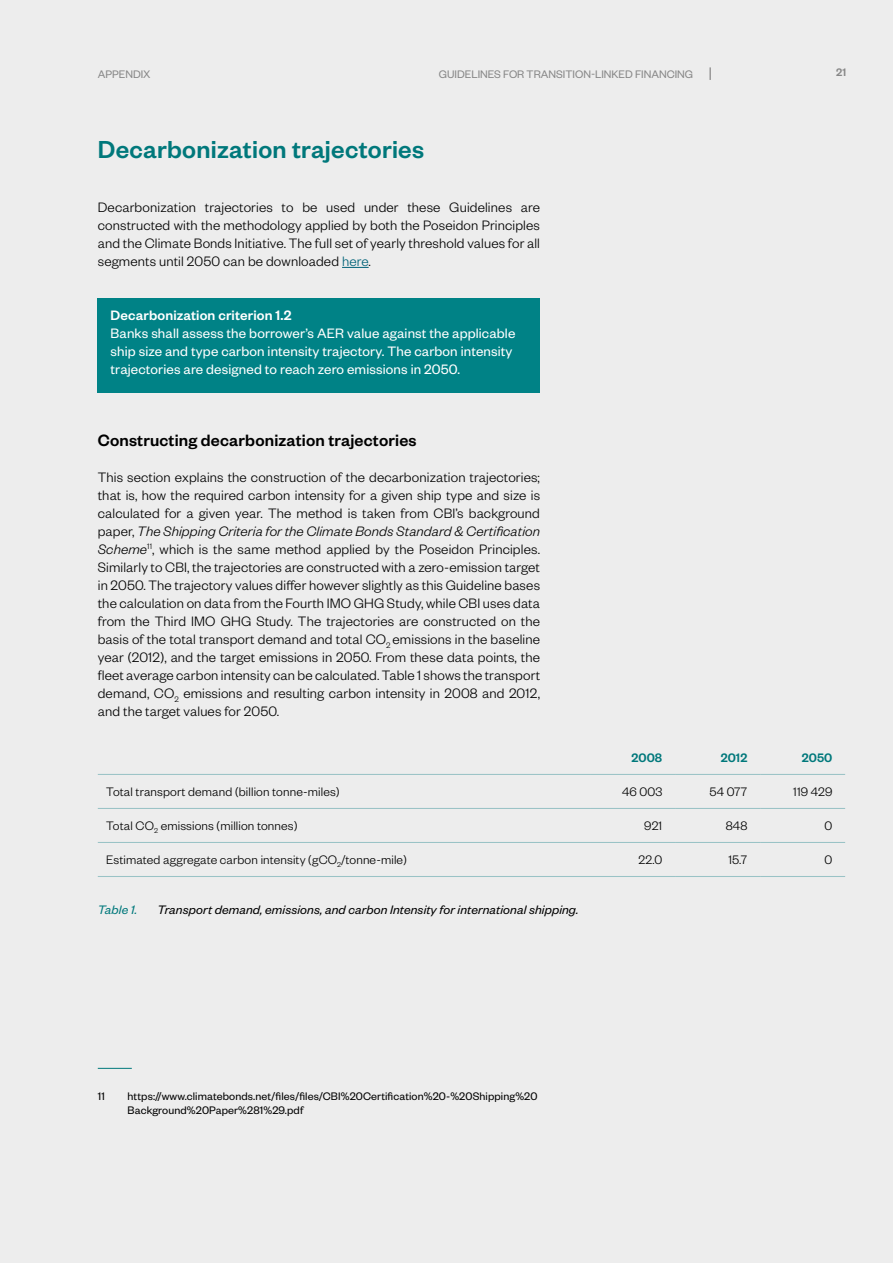
<style>
.page{position:relative;width:893px;height:1263px;background:#ededed}
.page>*{position:absolute;margin:0;border:0;box-sizing:border-box;transform-origin:0 0}
.t1{font:500 27px "Founders Grotesk";letter-spacing:.01em;color:#00787b}
.t2{font:500 18px "Founders Grotesk";letter-spacing:.01em;color:#000}
.t3{font:300 15px/18px "Founders Grotesk";letter-spacing:.01em;color:#000;text-align:justify}
.t4{font:15px/18px "Founders Grotesk";letter-spacing:.01em;color:#fff}
.t5{font:500 15px "Founders Grotesk";letter-spacing:.01em;color:#fff}
.t6{font:300 13.5px "Founders Grotesk";letter-spacing:.01em;color:#000}
.t7{font:italic 13.5px "Founders Grotesk";letter-spacing:.01em;color:#000}
.t8{font:500 13.5px "Founders Grotesk";letter-spacing:.01em;color:#00787b}
.t9{font:italic 13.5px "Founders Grotesk";letter-spacing:.01em;color:#00787b}
.t10{font:12px/14.4px "Founders Grotesk";letter-spacing:.01em;color:#000}
.t11{font:12px "Founders Grotesk";color:#878787}
.t12{font:500 12px "Founders Grotesk";color:#878787}
.s1{color:#006278}
.s2{font-style:italic}
</style>
<div class="page">
<svg style="left:342px;top:267px;width:27px;height:1px"></svg>
<div style="left:98px;top:298px;width:442px;height:41px;background:#008286"></div>
<div style="left:98px;top:316px;width:442px;height:77px;background:#008286"></div>
<hr style="left:98px;top:774px;width:492px;height:1px;background:#9ac3c6">
<hr style="left:590px;top:774px;width:85px;height:1px;background:#9ac3c6">
<hr style="left:675px;top:774px;width:85px;height:1px;background:#9ac3c6">
<hr style="left:760px;top:774px;width:85px;height:1px;background:#9ac3c6">
<hr style="left:98px;top:808px;width:492px;height:1px;background:#9ac3c6">
<hr style="left:590px;top:808px;width:85px;height:1px;background:#9ac3c6">
<hr style="left:675px;top:808px;width:85px;height:1px;background:#9ac3c6">
<hr style="left:760px;top:808px;width:85px;height:1px;background:#9ac3c6">
<hr style="left:98px;top:842px;width:492px;height:1px;background:#9ac3c6">
<hr style="left:590px;top:842px;width:85px;height:1px;background:#9ac3c6">
<hr style="left:675px;top:842px;width:85px;height:1px;background:#9ac3c6">
<hr style="left:760px;top:842px;width:85px;height:1px;background:#9ac3c6">
<hr style="left:98px;top:876px;width:492px;height:1px;background:#9ac3c6">
<hr style="left:590px;top:876px;width:85px;height:1px;background:#9ac3c6">
<hr style="left:675px;top:876px;width:85px;height:1px;background:#9ac3c6">
<hr style="left:760px;top:876px;width:85px;height:1px;background:#9ac3c6">
<hr style="left:98px;top:1068px;width:34px;height:1px;background:#00787b">
<svg style="left:710px;top:67px;width:1px;height:13px"></svg>
<p class="t11" style="left:98px;top:67px;width:54px">APPENDIX</p>
<p class="t11" style="left:439px;top:67px;width:256px">GUIDELINES FOR TRANSITION-LINKED FINANCING</p>
<p class="t12" style="left:836px;top:65px;width:12px">21</p>
<h1 class="t1" style="left:98px;top:133px;width:328px">Decarbonization trajectories</h1>
<p class="t3" style="left:98px;top:198px;width:444px">Decarbonization trajectories to be used under these Guidelines are constructed with the methodology applied by both the Poseidon Principles and the Climate Bonds Initiative. The full set of yearly threshold values for all segments until 2050 can be downloaded <span class="s1">here</span>.</p>
<p class="t5" style="left:111px;top:306px;width:182px">Decarbonization criterion 1.2</p>
<p class="t4" style="left:111px;top:324px;width:406px">Banks shall assess the borrower’s AER value against the applicable ship size and type carbon intensity trajectory. The carbon intensity trajectories are designed to reach zero emissions in 2050.</p>
<p class="t2" style="left:98px;top:429px;width:320px">Constructing decarbonization trajectories</p>
<p class="t3" style="left:98px;top:468px;width:444px">This section explains the construction of the decarbonization trajectories; that is, how the required carbon intensity for a given ship type and size is calculated for a given year. The method is taken from CBI’s background paper, <span class="s2">The Shipping Criteria for the Climate Bonds Standard &amp; Certification Scheme</span><sup>11</sup>, which is the same method applied by the Poseidon Principles.<br>Similarly to CBI, the trajectories are constructed with a zero-emission target in 2050. The trajectory values differ however slightly as this Guideline bases the calculation on data from the Fourth IMO GHG Study, while CBI uses data from the Third IMO GHG Study. The trajectories are constructed on the basis of the total transport demand and total CO<sub>2</sub> emissions in the baseline year (2012), and the target emissions in 2050. From these data points, the fleet average carbon intensity can be calculated. Table 1 shows the transport demand, CO<sub>2</sub> emissions and resulting carbon intensity in 2008 and 2012, and the target values for 2050.</p>
<p class="t8" style="left:631px;top:749px;width:32px">2008</p>
<p class="t8" style="left:721px;top:749px;width:28px">2012</p>
<p class="t8" style="left:802px;top:749px;width:32px">2050</p>
<p class="t6" style="left:106px;top:783px;width:235px">Total transport demand (billion tonne-miles)</p>
<p class="t6" style="left:622px;top:783px;width:42px">46 003</p>
<p class="t6" style="left:710px;top:783px;width:39px">54 077</p>
<p class="t6" style="left:793px;top:783px;width:41px">119 429</p>
<p class="t6" style="left:106px;top:817px;width:193px">Total CO<sub>2</sub> emissions (million tonnes)</p>
<p class="t6" style="left:644px;top:817px;width:20px">921</p>
<p class="t6" style="left:726px;top:817px;width:23px">848</p>
<p class="t6" style="left:824px;top:817px;width:9px">0</p>
<p class="t6" style="left:106px;top:851px;width:302px">Estimated aggregate carbon intensity (gCO<sub>2</sub>/tonne-mile)</p>
<p class="t6" style="left:638px;top:851px;width:25px">22.0</p>
<p class="t6" style="left:728px;top:851px;width:20px">15.7</p>
<p class="t6" style="left:824px;top:851px;width:9px">0</p>
<p class="t9" style="left:98px;top:902px;width:41px">Table 1.</p>
<p class="t7" style="left:157px;top:902px;width:423px">Transport demand, emissions, and carbon Intensity for international shipping.</p>
<p class="t10" style="left:98px;top:1088px;width:9px">11</p>
<p class="t10" style="left:128px;top:1088px;width:411px">https://www.climatebonds.net/files/files/CBI%20Certification%20-%20Shipping%20<br>Background%20Paper%281%29.pdf</p>
</div>
